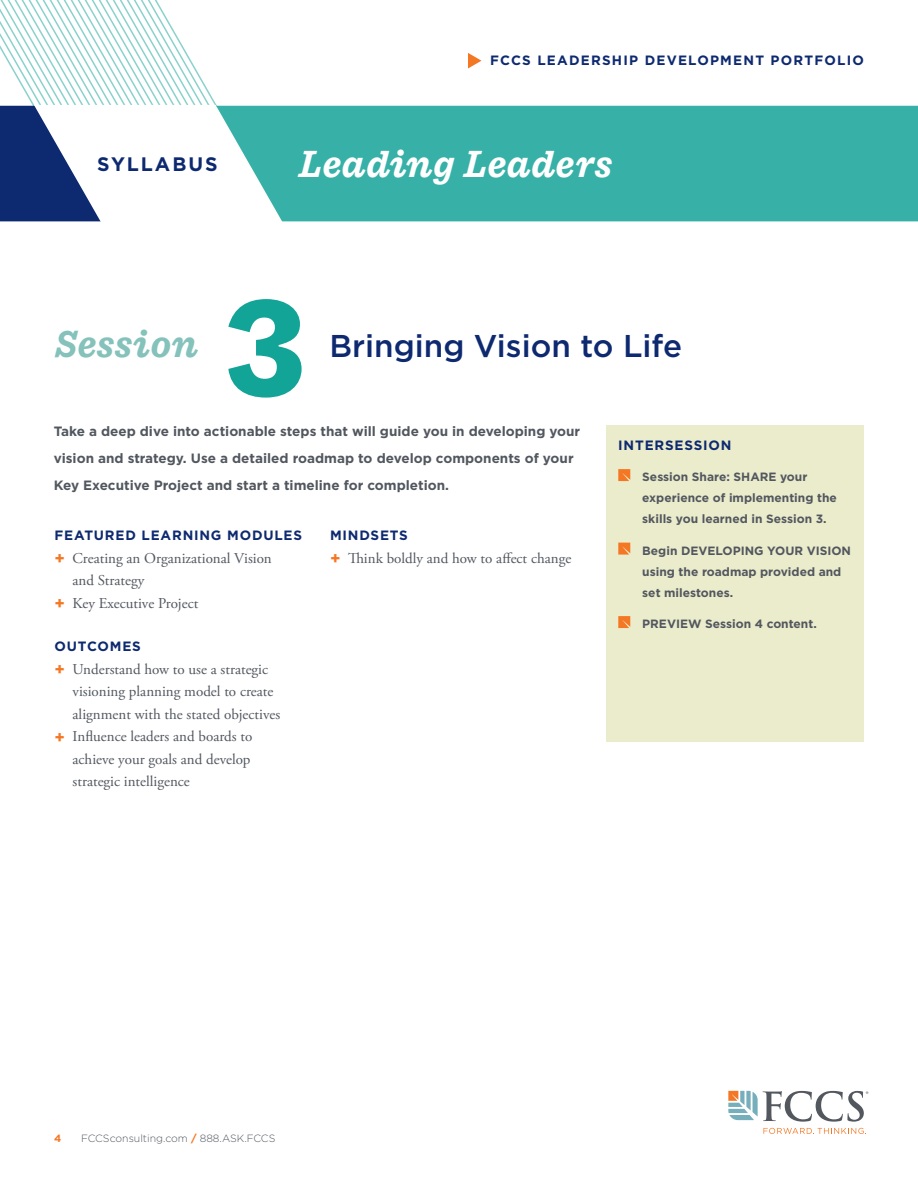
<style>
.page{position:relative;width:918px;height:1188px;background:#fff}
.page>*{position:absolute;margin:0;border:0;box-sizing:border-box;transform-origin:0 0}
.Folio{font:800 145.5px "Macklin Slab";color:#13a498}
.Syllabus_Header{font:italic 700 40.5px "Macklin Slab";letter-spacing:-.01em;color:#fff}
.Syllabus_Header-2{font:italic 700 40.5px "Macklin Slab";color:#84c2bb}
.Title_Gotham{font:500 31.5px "Gotham";color:#0d2970}
.Syllabus{font:700 19.5px "Gotham";letter-spacing:.1em;color:#0d2970}
.Body_copy_bullets{font:15px/22.5px "Adobe Garamond Pro";color:#52575f}
.Body_copy_Intro_Goth{font:700 13.5px/27px "Gotham";color:#52575f}
.Subhead_Gotham_9_AC{font:700 13.5px "Gotham";letter-spacing:.09em;color:#0d2970}
.Subhead_Gotham_11_AC{font:700 13.5px "Gotham";letter-spacing:.06em;color:#0d2970}
.Subhead_Gotham_9_AC-2{font:700 13.5px "Gotham";letter-spacing:.06em;color:#0d2970}
.Body_copy_bullets-2{font:700 13.5px "Gotham";letter-spacing:.06em;color:#0d2970}
.Sidebar_bullets_Gray{font:700 12px/21px "Gotham";color:#52575f}
.Folio-2{font:300 10.5px "Gotham";color:#52575f}
.Folio-3{font:700 10.5px "Gotham";color:#f47723}
.s1{font-family:"Gotham";font-weight:700;font-size:16.5px;color:#f47723}
.s2{font-weight:700;color:#f47723}
</style>
<div class="page">
<div style="left:284px;top:106px;width:634px;height:115px;background:#37b1a7"></div>
<div style="left:607px;top:426px;width:257px;height:316px;background:#ebeccb"></div>
<svg style="left:763px;top:1128px;width:103px;height:6px"></svg>
<svg style="left:728px;top:1091px;width:140px;height:31px"></svg>
<svg style="left:0;top:0;width:284px;height:222px"></svg>
<svg style="left:618px;top:469px;width:12px;height:12px"></svg>
<svg style="left:618px;top:543px;width:12px;height:12px"></svg>
<svg style="left:618px;top:616px;width:12px;height:12px"></svg>
<p class="Subhead_Gotham_9_AC" style="left:490px;top:51px;width:375px">FCCS LEADERSHIP DEVELOPMENT PORTFOLIO</p>
<p class="Syllabus" style="left:97px;top:151px;width:122px">SYLLABUS</p>
<p class="Syllabus_Header" style="left:299px;top:140px;width:315px">Leading Leaders</p>
<p class="Syllabus_Header-2" style="left:54px;top:320px;width:146px">Session</p>
<p class="Folio" style="left:226px;top:265px;width:82px">3</p>
<p class="Title_Gotham" style="left:329px;top:325px;width:354px">Bringing Vision to Life</p>
<p class="Body_copy_Intro_Goth" style="left:54px;top:418px;width:528px">Take a deep dive into actionable steps that will guide you in developing your vision and strategy. Use a detailed roadmap to develop components of your<br>Key Executive Project and start a timeline for completion.</p>
<p class="Subhead_Gotham_11_AC" style="left:55px;top:527px;width:249px">FEATURED LEARNING MODULES</p>
<p class="Body_copy_bullets" style="left:73px;top:547px;width:201px;text-indent:-18px"><span class="s1">+</span> Creating an Organizational Vision and Strategy</p>
<p class="Body_copy_bullets" style="left:55px;top:592px;width:145px"><span class="s1">+</span> Key Executive Project</p>
<p class="Subhead_Gotham_11_AC" style="left:55px;top:638px;width:88px">OUTCOMES</p>
<p class="Body_copy_bullets" style="left:73px;top:658px;width:209px;text-indent:-18px"><span class="s1">+</span> Understand how to use a strategic visioning planning model to create alignment with the stated objectives</p>
<p class="Body_copy_bullets" style="left:73px;top:726px;width:181px;text-align:justify;text-indent:-18px"><span class="s1">+</span> Influence leaders and boards to achieve your goals and develop strategic intelligence</p>
<p class="Body_copy_bullets-2" style="left:330px;top:527px;width:79px">MINDSETS</p>
<p class="Body_copy_bullets" style="left:330px;top:547px;width:243px"><span class="s1">+</span> Think boldly and how to affect change</p>
<p class="Subhead_Gotham_9_AC-2" style="left:618px;top:436px;width:115px">INTERSESSION</p>
<p class="Sidebar_bullets_Gray" style="left:642px;top:466px;width:196px">Session Share: SHARE your experience of implementing the skills you learned in Session 3.</p>
<p class="Sidebar_bullets_Gray" style="left:642px;top:540px;width:210px">Begin DEVELOPING YOUR VISION using the roadmap provided and set milestones.</p>
<p class="Sidebar_bullets_Gray" style="left:642px;top:613px;width:176px">PREVIEW Session 4 content.</p>
<p class="Folio-3" style="left:54px;top:1132px;width:9px">4</p>
<p class="Folio-2" style="left:81px;top:1132px;width:196px">FCCSconsulting.com <span class="s2">/</span> 888.ASK.FCCS</p>
</div>
